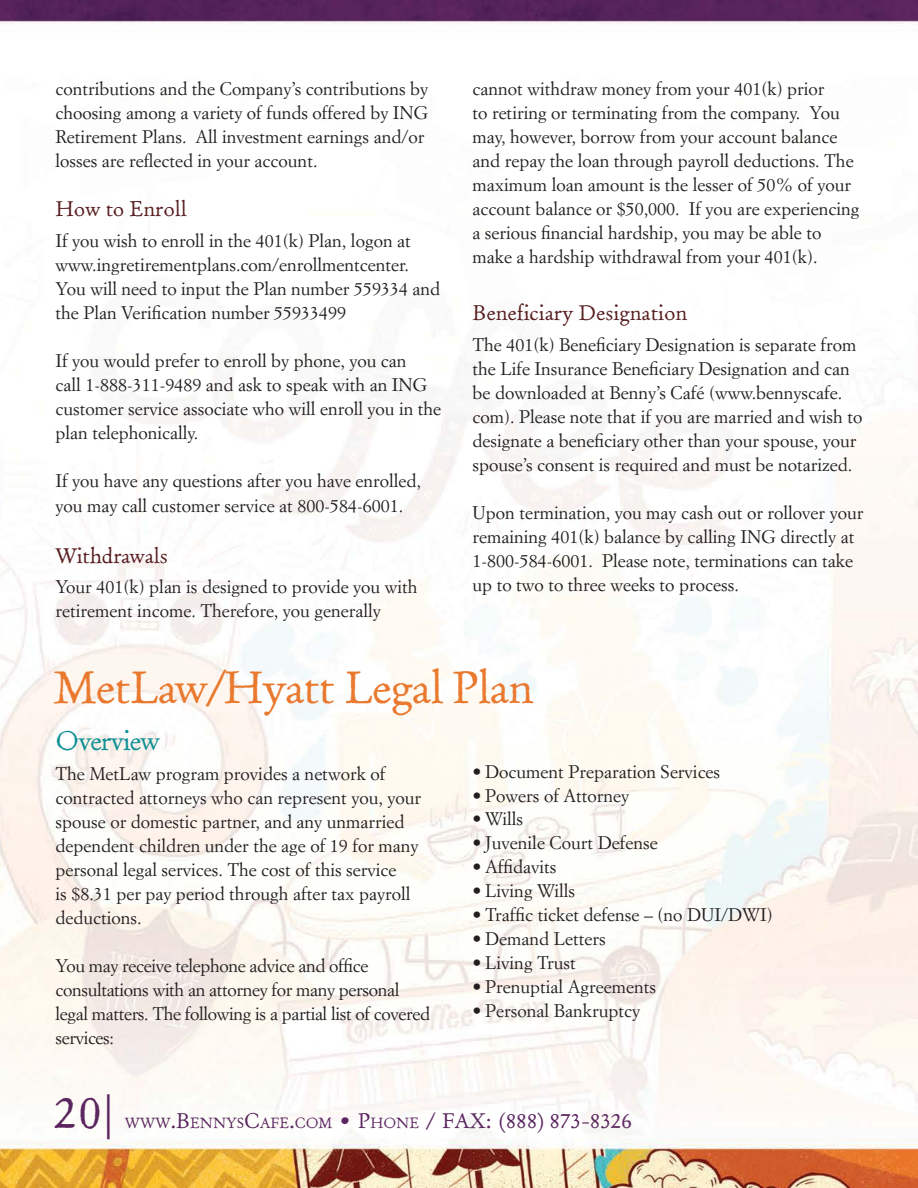
<style>
.page{position:relative;width:918px;height:1188px;background:#fff}
.page>*{position:absolute;margin:0;border:0;box-sizing:border-box;transform-origin:0 0}
.t1{font:45px "Old Claude LP";letter-spacing:-.02em;color:#e9792e}
.t2{font:45px "Old Claude LP";color:#5b265f}
.t3{font:27px "Old Claude LP";letter-spacing:-.04em;color:#119196}
.t4{font:21px "Old Claude LP";color:#571d1f}
.t5{font:18px/24px "Simoncini Garamond";color:#221e1f}
.t6{font:18px/24px "Simoncini Garamond";letter-spacing:-.02em;color:#221e1f}
.t7{font:14.7px "Old Claude LP";color:#5b265f}
.s1{font-size:21px}
</style>
<div class="page">
<img style="left:0;top:0;width:918px;height:1188px">
<p class="t5" style="left:55px;top:76px;width:375px">contributions and the Company’s contributions by choosing among a variety of funds offered by ING Retirement Plans. All investment earnings and/or losses are reflected in your account.</p>
<p class="t4" style="left:56px;top:196px;width:133px">How to Enroll</p>
<p class="t5" style="left:56px;top:228px;width:386px">If you wish to enroll in the 401(k) Plan, logon at www.ingretirementplans.com/enrollmentcenter.<br>You will need to input the Plan number 559334 and the Plan Verification number 55933499</p>
<p class="t5" style="left:56px;top:348px;width:387px">If you would prefer to enroll by phone, you can<br>call 1-888-311-9489 and ask to speak with an ING customer service associate who will enroll you in the plan telephonically.</p>
<p class="t5" style="left:56px;top:468px;width:367px;line-height:25.2px">If you have any questions after you have enrolled, you may call customer service at 800-584-6001.</p>
<p class="t4" style="left:56px;top:542px;width:114px">Withdrawals</p>
<p class="t5" style="left:55px;top:575px;width:363px">Your 401(k) plan is designed to provide you with retirement income. Therefore, you generally</p>
<p class="t5" style="left:472px;top:76px;width:389px">cannot withdraw money from your 401(k) prior<br>to retiring or terminating from the company. You may, however, borrow from your account balance and repay the loan through payroll deductions. The maximum loan amount is the lesser of 50% of your account balance or $50,000. If you are experiencing a serious financial hardship, you may be able to make a hardship withdrawal from your 401(k).</p>
<p class="t4" style="left:472px;top:300px;width:216px">Beneficiary Designation</p>
<p class="t5" style="left:472px;top:332px;width:391px">The 401(k) Beneficiary Designation is separate from the Life Insurance Beneficiary Designation and can be downloaded at Benny’s Café (www.bennyscafe. com). Please note that if you are married and wish to designate a beneficiary other than your spouse, your spouse’s consent is required and must be notarized.</p>
<p class="t5" style="left:472px;top:500px;width:392px">Upon termination, you may cash out or rollover your remaining 401(k) balance by calling ING directly at 1-800-584-6001. Please note, terminations can take up to two to three weeks to process.</p>
<h1 class="t1" style="left:54px;top:660px;width:481px">MetLaw/Hyatt Legal Plan</h1>
<h2 class="t3" style="left:56px;top:724px;width:106px">Overview</h2>
<p class="t5" style="left:56px;top:762px;width:367px">The MetLaw program provides a network of contracted attorneys who can represent you, your spouse or domestic partner, and any unmarried dependent children under the age of 19 for many personal legal services. The cost of this service<br>is $8.31 per pay period through after tax payroll deductions.</p>
<p class="t6" style="left:56px;top:954px;width:376px">You may receive telephone advice and office consultations with an attorney for many personal legal matters. The following is a partial list of covered services:</p>
<p class="t5" style="left:473px;top:759px;width:249px">• Document Preparation Services</p>
<p class="t5" style="left:473px;top:783px;width:158px">• Powers of Attorney</p>
<p class="t5" style="left:473px;top:807px;width:52px">• Wills</p>
<p class="t5" style="left:473px;top:831px;width:187px">• Juvenile Court Defense</p>
<p class="t5" style="left:473px;top:855px;width:86px">• Affidavits</p>
<p class="t5" style="left:473px;top:879px;width:104px">• Living Wills</p>
<p class="t5" style="left:473px;top:903px;width:302px">• Traffic ticket defense – (no DUI/DWI)</p>
<p class="t5" style="left:473px;top:927px;width:135px">• Demand Letters</p>
<p class="t5" style="left:473px;top:951px;width:105px">• Living Trust</p>
<p class="t5" style="left:473px;top:975px;width:185px">• Prenuptial Agreements</p>
<p class="t5" style="left:473px;top:999px;width:169px">• Personal Bankruptcy</p>
<h1 class="t2" style="left:54px;top:1085px;width:61px">20|</h1>
<p class="t7" style="left:125px;top:1114px;width:509px">WWW<span class="s1">.B</span>ENNYS<span class="s1">C</span>AFE<span class="s1">.</span>COM <span class="s1">• P</span>HONE <span class="s1">/ FAX:</span> <span class="s1">(888) 873-8326</span></p>
</div>
